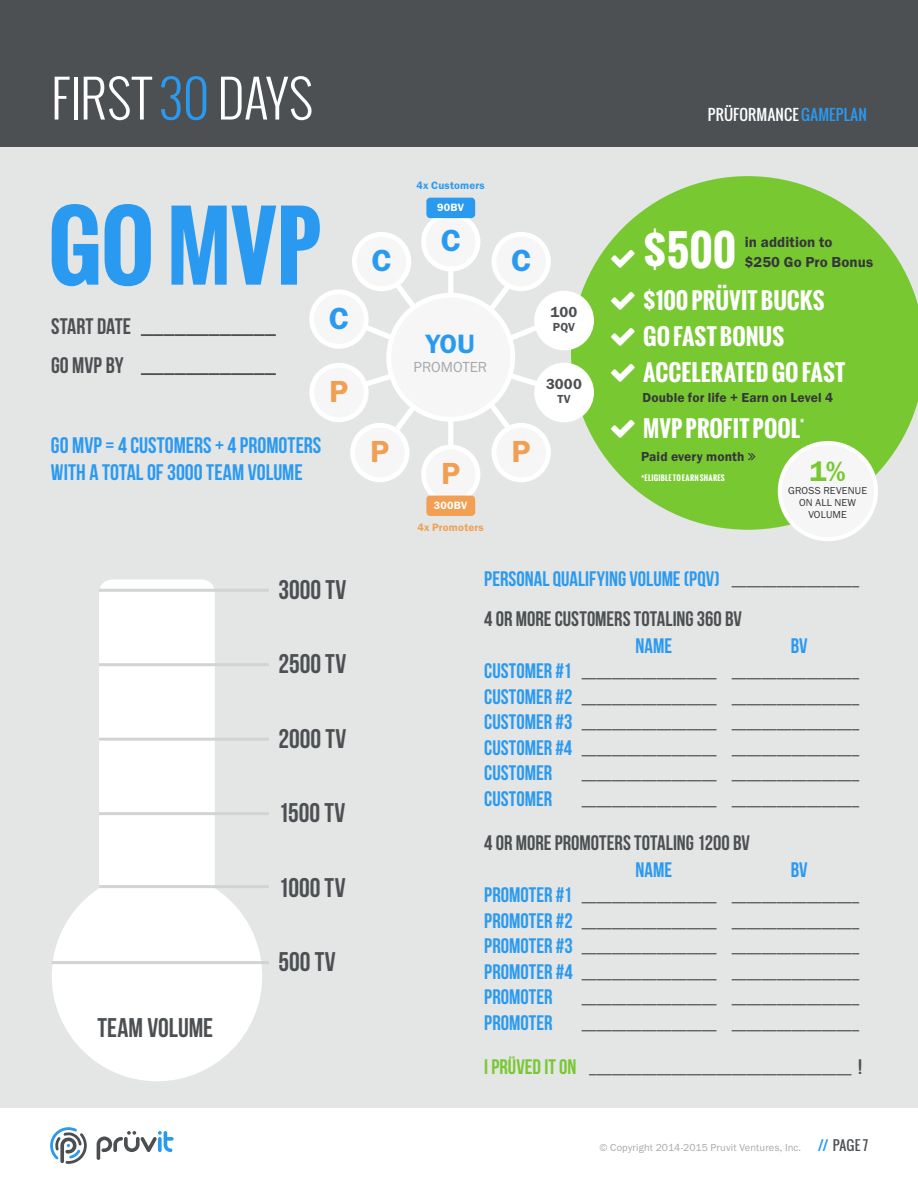
<style>
.page{position:relative;width:918px;height:1188px;background:#fff}
.page>*{position:absolute;margin:0;border:0;box-sizing:border-box;transform-origin:0 0}
.t1{font:700 90px "Oswald";color:#2a9af1}
.t2{font:300 51px "Oswald";color:#fff}
.t3{font:700 42px "Oswald";color:#fff}
.t4{font:31.5px "Franklin Gothic URW Dem";color:#2a9af1}
.t5{font:31.5px "Franklin Gothic URW Dem";color:#f19f53}
.t6{font:28.95px "Franklin Gothic URW Dem";color:#78c832}
.t7{font:27.45px "Franklin Gothic URW Dem";color:#2a9af1}
.t8{font:700 27px "Bebas Neue";color:#4d5053}
.t9{font:700 22.5px/36px "Oswald";color:#fff}
.t10{font:700 22.5px/26.5px "Bebas Neue";color:#2a9af1}
.t11{font:700 22.5px/38.5px "Bebas Neue";letter-spacing:.005em;color:#4d5053}
.t12{font:700 21px "Bebas Neue";color:#2a9af1}
.t13{font:700 21px "Bebas Neue";color:#4d5053}
.t14{font:15.15px "Franklin Gothic URW Boo";letter-spacing:-.005em;color:#a6a8a9}
.t15{font:15.15px "Franklin Gothic URW Dem";letter-spacing:.015em;color:#4d5053}
.t16{font:700 15px/25.5px "Bebas Neue";color:#4d5053;text-align:justify}
.t17{font:15px/19.5px "Franklin Gothic URW Dem";letter-spacing:.005em;color:#343638}
.t18{font:15px "Oswald";letter-spacing:.02em;color:#fff}
.t19{font:13.5px "Franklin Gothic URW Dem";letter-spacing:.01em;color:#343638}
.t20{font:13.5px "Oswald";color:#4d5053}
.t21{font:12.15px "Franklin Gothic URW Dem";color:#4d5053}
.t22{font:10.95px "Franklin Gothic URW Dem";letter-spacing:.015em;color:#2a9af1}
.t23{font:10.95px "Franklin Gothic URW Dem";letter-spacing:.015em;color:#f19f53}
.t24{font:10.95px "Franklin Gothic URW Dem";letter-spacing:.02em;color:#fff}
.t25{font:10.5px "Franklin Gothic URW Boo";letter-spacing:.01em;color:#a6a8a9}
.t26{font:10.5px/12px "Franklin Gothic URW Boo";letter-spacing:.015em;color:#343638;text-align:center}
.t27{font:700 10.5px "Oswald";color:#fff}
.t28{font:700 7.5px "Oswald";letter-spacing:.035em;color:#fff}
.s1{color:#2a9af1}
.s2{font-size:15px;color:#4d5053}
.s3{font-size:21px;color:#2a9af1}
.s4{font-size:21px;color:#78c832}
.s5{font-size:21px}
</style>
<div class="page">
<div style="left:0;top:0;width:918px;height:147px;background:#4d5053"></div>
<svg style="left:50px;top:1127px;width:37px;height:37px"></svg>
<svg style="left:97px;top:1131px;width:77px;height:29px"></svg>
<div style="left:0;top:147px;width:918px;height:961px;background:#e4e5e5"></div>
<svg style="left:571px;top:176px;width:347px;height:354px;fill:#78c832"></svg>
<div style="left:780px;top:443px;width:96px;height:96px;background:#f6f6f6;border-radius:50%"></div>
<div style="left:778px;top:441px;width:100px;height:100px;border:4px solid #fff;border-radius:50%"></div>
<div style="left:312px;top:292px;width:54px;height:54px;background:#f6f6f6;border-radius:50%"></div>
<div style="left:309px;top:289px;width:60px;height:60px;border:5px solid #fff;border-radius:50%"></div>
<div style="left:312px;top:365px;width:54px;height:55px;background:#f6f6f6;border-radius:50%"></div>
<div style="left:309px;top:363px;width:60px;height:59px;border:5px solid #fff;border-radius:50%"></div>
<div style="left:535px;top:363px;width:58px;height:59px;background:#fff;border-radius:50%"></div>
<div style="left:534px;top:363px;width:60px;height:59px;border:2px solid #fff;border-radius:50%"></div>
<div style="left:535px;top:291px;width:58px;height:59px;background:#fff;border-radius:50%"></div>
<div style="left:534px;top:291px;width:60px;height:59px;border:2px solid #fff;border-radius:50%"></div>
<div style="left:354px;top:234px;width:55px;height:55px;background:#f6f6f6;border-radius:50%"></div>
<div style="left:352px;top:232px;width:59px;height:59px;border:5px solid #fff;border-radius:50%"></div>
<div style="left:353px;top:425px;width:54px;height:55px;background:#f6f6f6;border-radius:50%"></div>
<div style="left:350px;top:423px;width:60px;height:59px;border:5px solid #fff;border-radius:50%"></div>
<div style="left:424px;top:215px;width:54px;height:54px;background:#f6f6f6;border-radius:50%"></div>
<div style="left:421px;top:212px;width:59px;height:60px;border:5px solid #fff;border-radius:50%"></div>
<div style="left:424px;top:447px;width:54px;height:55px;background:#f6f6f6;border-radius:50%"></div>
<div style="left:421px;top:445px;width:59px;height:59px;border:5px solid #fff;border-radius:50%"></div>
<div style="left:494px;top:234px;width:54px;height:55px;background:#f6f6f6;border-radius:50%"></div>
<div style="left:492px;top:232px;width:59px;height:59px;border:5px solid #fff;border-radius:50%"></div>
<div style="left:494px;top:425px;width:54px;height:55px;background:#f6f6f6;border-radius:50%"></div>
<div style="left:492px;top:423px;width:59px;height:59px;border:5px solid #fff;border-radius:50%"></div>
<div style="left:426px;top:198px;width:49px;height:20px;background:#2a9af1;border-radius:4px"></div>
<div style="left:426px;top:496px;width:49px;height:20px;background:#f19f53;border-radius:4px"></div>
<div style="left:389px;top:295px;width:124px;height:124px;background:#f6f6f6;border-radius:50%"></div>
<div style="left:386px;top:293px;width:129px;height:129px;border:5px solid #fff;border-radius:50%"></div>
<div style="left:448px;top:266px;width:5px;height:28px;background:#fff"></div>
<div style="left:448px;top:420px;width:5px;height:27px;background:#fff"></div>
<svg style="left:359px;top:278px;width:63px;height:67px"></svg>
<svg style="left:358px;top:369px;width:41px;height:22px"></svg>
<svg style="left:505px;top:369px;width:40px;height:22px"></svg>
<svg style="left:390px;top:398px;width:32px;height:38px"></svg>
<svg style="left:484px;top:278px;width:61px;height:67px"></svg>
<svg style="left:484px;top:398px;width:32px;height:38px"></svg>
<svg style="left:52px;top:580px;width:210px;height:501px;fill:#fff"></svg>
<hr style="left:99px;top:589px;width:170px;height:3px;background:#d2d3d4">
<hr style="left:99px;top:663px;width:170px;height:3px;background:#d2d3d4">
<hr style="left:99px;top:738px;width:170px;height:3px;background:#d2d3d4">
<hr style="left:99px;top:812px;width:170px;height:3px;background:#d2d3d4">
<hr style="left:99px;top:885px;width:170px;height:3px;background:#d2d3d4">
<hr style="left:52px;top:961px;width:217px;height:3px;background:#d2d3d4">
<svg style="left:611px;top:250px;width:24px;height:18px"></svg>
<svg style="left:611px;top:292px;width:24px;height:18px"></svg>
<svg style="left:611px;top:328px;width:24px;height:18px"></svg>
<svg style="left:611px;top:364px;width:24px;height:18px"></svg>
<svg style="left:611px;top:420px;width:24px;height:17px"></svg>
<svg style="left:748px;top:453px;width:7px;height:8px"></svg>
<h2 class="t2" style="left:51px;top:64px;width:264px">FIRST <span class="s1">30</span> DAYS</h2>
<h1 class="t1" style="left:48px;top:179px;width:275px">GO MVP</h1>
<h3 class="t11" style="left:51px;top:307px;width:226px">START DATE ____________<br>GO MVP BY ____________</h3>
<p class="t22" style="left:417px;top:178px;width:70px">4x Customers</p>
<h3 class="t4" style="left:329px;top:299px;width:21px">C</h3>
<h3 class="t4" style="left:372px;top:241px;width:21px">C</h3>
<p class="t24" style="left:437px;top:201px;width:28px">90BV</p>
<h3 class="t4" style="left:441px;top:221px;width:21px">C</h3>
<h3 class="t7" style="left:426px;top:326px;width:50px">YOU</h3>
<p class="t14" style="left:414px;top:357px;width:75px">PROMOTER</p>
<h3 class="t4" style="left:511px;top:241px;width:21px">C</h3>
<p class="t15" style="left:551px;top:303px;width:28px">100</p>
<p class="t21" style="left:553px;top:319px;width:24px">PQV</p>
<h3 class="t5" style="left:329px;top:372px;width:21px">P</h3>
<p class="t15" style="left:546px;top:375px;width:37px">3000</p>
<p class="t21" style="left:557px;top:391px;width:15px">TV</p>
<h3 class="t10" style="left:51px;top:432px;width:272px">GO MVP = 4 CUSTOMERS + 4 PROMOTERS<br>WITH A TOTAL OF 3000 TEAM VOLUME</h3>
<h3 class="t5" style="left:370px;top:432px;width:21px">P</h3>
<h3 class="t5" style="left:441px;top:454px;width:21px">P</h3>
<p class="t24" style="left:434px;top:499px;width:35px">300BV</p>
<p class="t23" style="left:418px;top:520px;width:68px">4x Promoters</p>
<h3 class="t5" style="left:512px;top:432px;width:21px">P</h3>
<p class="t18" style="left:708px;top:103px;width:161px">PRÜFORMANCE <span class="s1">GAMEPLAN</span></p>
<h3 class="t3" style="left:643px;top:219px;width:94px">$500</h3>
<h3 class="t9" style="left:643px;top:283px;width:204px">$100 PRÜVIT BUCKS<br>GO FAST BONUS<br>ACCELERATED GO FAST</h3>
<p class="t19" style="left:643px;top:389px;width:192px">Double for life + Earn on Level 4</p>
<h3 class="t9" style="left:643px;top:410px;width:158px">MVP PROFIT POOL</h3>
<p class="t27" style="left:800px;top:415px;width:6px">*</p>
<h3 class="t6" style="left:810px;top:453px;width:38px">1%</h3>
<p class="t26" style="left:788px;top:484px;width:80px">GROSS REVENUE<br>ON ALL NEW<br>VOLUME</p>
<p class="t17" style="left:745px;top:232px;width:130px">in addition to<br>$250 Go Pro Bonus</p>
<p class="t19" style="left:641px;top:449px;width:105px">Paid every month</p>
<p class="t28" style="left:641px;top:472px;width:85px">*ELIGIBLE TO EARN SHARES</p>
<h3 class="t8" style="left:97px;top:1013px;width:117px">TEAM VOLUME</h3>
<h3 class="t8" style="left:279px;top:575px;width:69px">3000 TV</h3>
<h3 class="t8" style="left:279px;top:649px;width:69px">2500 TV</h3>
<h3 class="t8" style="left:279px;top:724px;width:69px">2000 TV</h3>
<h3 class="t8" style="left:279px;top:798px;width:68px">1500 TV</h3>
<h3 class="t8" style="left:279px;top:873px;width:69px">1000 TV</h3>
<h3 class="t8" style="left:279px;top:947px;width:59px">500 TV</h3>
<h3 class="t12" style="left:484px;top:567px;width:376px">PERSONAL QUALIFYING VOLUME (PQV) <span class="s2">_________________</span></h3>
<h3 class="t13" style="left:484px;top:607px;width:259px">4 OR MORE CUSTOMERS TOTALING 360 BV</h3>
<h3 class="t12" style="left:635px;top:634px;width:38px">NAME</h3>
<h3 class="t12" style="left:791px;top:634px;width:18px">BV</h3>
<p class="t16" style="left:484px;top:660px;width:376px"><span class="s3">CUSTOMER #1</span> __________________ _________________ <span class="s3">CUSTOMER #2</span> __________________ _________________ <span class="s3">CUSTOMER #3</span> __________________ _________________ <span class="s3">CUSTOMER #4</span> __________________ _________________</p>
<h3 class="t12" style="left:484px;top:761px;width:69px">CUSTOMER</h3>
<p class="t16" style="left:582px;top:762px;width:279px">__________________ _________________</p>
<h3 class="t12" style="left:484px;top:787px;width:69px">CUSTOMER</h3>
<p class="t16" style="left:582px;top:787px;width:279px">__________________ _________________</p>
<h3 class="t13" style="left:484px;top:832px;width:267px">4 OR MORE PROMOTERS TOTALING 1200 BV</h3>
<h3 class="t12" style="left:635px;top:858px;width:38px">NAME</h3>
<h3 class="t12" style="left:791px;top:858px;width:18px">BV</h3>
<p class="t16" style="left:484px;top:884px;width:376px"><span class="s3">PROMOTER #1</span> __________________ _________________ <span class="s3">PROMOTER #2</span> __________________ _________________ <span class="s3">PROMOTER #3</span> __________________ _________________ <span class="s3">PROMOTER #4</span> __________________ _________________</p>
<h3 class="t12" style="left:484px;top:986px;width:70px">PROMOTER</h3>
<p class="t16" style="left:582px;top:986px;width:279px">__________________ _________________</p>
<h3 class="t12" style="left:484px;top:1011px;width:70px">PROMOTER</h3>
<p class="t16" style="left:582px;top:1012px;width:279px">__________________ _________________</p>
<p class="t16" style="left:484px;top:1056px;width:380px"><span class="s4">I PRÜVED IT ON</span> ___________________________________ <span class="s5">!</span></p>
<p class="t25" style="left:600px;top:1141px;width:203px">© Copyright 2014-2015 Pruvit Ventures, Inc.</p>
<p class="t20" style="left:818px;top:1135px;width:51px"><span class="s1">//</span> PAGE 7</p>
</div>
